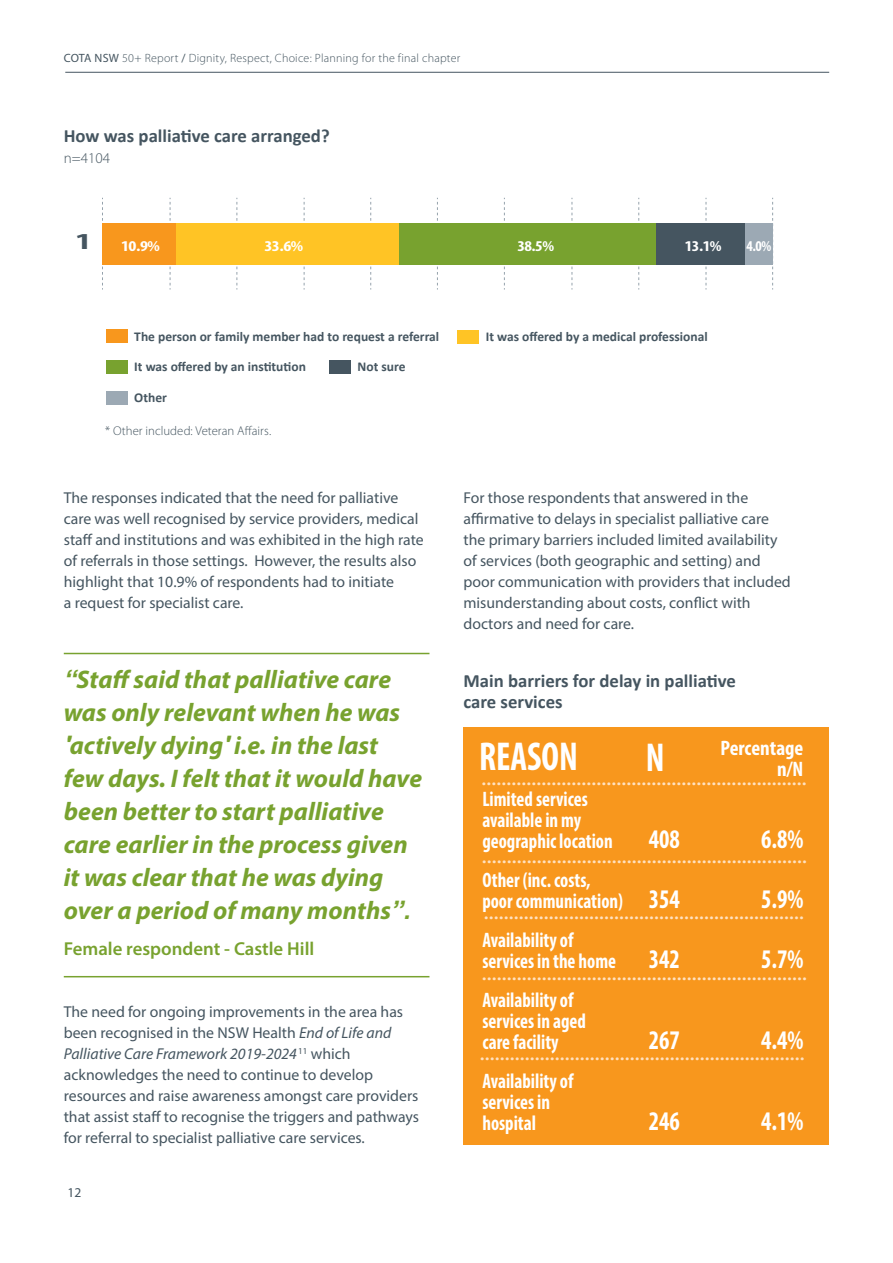
<style>
.page{position:relative;width:893px;height:1263px;background:#fff}
.page>*{position:absolute;margin:0;border:0;box-sizing:border-box;transform-origin:0 0}
.t1{font:700 condensed 40.5px "Myriad Pro";color:#fff;scale:.9 1}
.t2{font:700 condensed 27px "Myriad Pro";color:#fff;scale:.9 1}
.t3{font:italic 700 25.5px/33px "Myriad Pro";color:#78a22f}
.t4{font:700 condensed 22.95px "Myriad Pro";color:#455560;scale:1.63 1}
.t5{font:700 condensed 21px/21px "Myriad Pro";color:#fff;scale:.9 1}
.t6{font:700 condensed 21px/21px "Myriad Pro";color:#fff;text-align:right}
.t7{font:700 18.75px/21px "Calibri";color:#455560}
.t8{font:600 18.75px "Myriad Pro";color:#78a22f}
.t9{font:700 18px "Optima";color:#ffe1c0}
.t10{font:15.75px/21px "Myriad Pro";color:#455560}
.t11{font:700 condensed 15px "Myriad Pro";letter-spacing:-.025em;color:#fff;scale:1.25 1}
.t12{font:700 condensed 15px "Myriad Pro";letter-spacing:-.025em;color:#fff;scale:1.19 1}
.t13{font:300 15px "Myriad Pro";color:#455560}
.t14{font:700 condensed 15px "Myriad Pro";letter-spacing:-.025em;color:#fff}
.t15{font:700 13.5px "Calibri";color:#455560}
.t16{font:13.5px "Myriad Pro";color:#455560}
.t17{font:300 12.75px "Myriad Pro";color:#455560}
.t18{font:300 12px "Myriad Pro";letter-spacing:.02em;color:#455560}
.s1{font-weight:400}
.s2{font-family:"Arial"}
.s3{font-style:italic}
.s4{font-size:27px}
</style>
<div class="page">
<hr style="left:65px;top:72px;width:764px;height:1px;background:#455560">
<div style="left:463px;top:727px;width:366px;height:418px;background:#f8971d"></div>
<svg style="left:102px;top:198px;width:1px;height:92px"></svg>
<svg style="left:170px;top:198px;width:1px;height:92px"></svg>
<svg style="left:237px;top:198px;width:1px;height:92px"></svg>
<svg style="left:304px;top:198px;width:1px;height:92px"></svg>
<svg style="left:370px;top:198px;width:1px;height:92px"></svg>
<svg style="left:437px;top:198px;width:1px;height:92px"></svg>
<svg style="left:504px;top:198px;width:1px;height:92px"></svg>
<svg style="left:572px;top:198px;width:1px;height:92px"></svg>
<svg style="left:638px;top:198px;width:1px;height:92px"></svg>
<svg style="left:706px;top:198px;width:1px;height:92px"></svg>
<svg style="left:772px;top:198px;width:1px;height:92px"></svg>
<div style="left:102px;top:224px;width:74px;height:41px;background:#f8971d"></div>
<div style="left:176px;top:224px;width:224px;height:41px;background:#ffc425"></div>
<div style="left:399px;top:224px;width:258px;height:41px;background:#78a22f"></div>
<div style="left:657px;top:224px;width:88px;height:41px;background:#455560"></div>
<div style="left:745px;top:224px;width:28px;height:41px;background:#9ca9b4"></div>
<div style="left:106px;top:330px;width:21px;height:13px;background:#f8971d"></div>
<div style="left:458px;top:330px;width:21px;height:13px;background:#ffc425"></div>
<div style="left:106px;top:360px;width:21px;height:13px;background:#78a22f"></div>
<div style="left:330px;top:360px;width:21px;height:13px;background:#455560"></div>
<div style="left:106px;top:391px;width:21px;height:13px;background:#9ca9b4"></div>
<hr style="left:64px;top:653px;width:365px;height:1px;background:#78a22f">
<hr style="left:64px;top:976px;width:365px;height:1px;background:#78a22f">
<p class="t18" style="left:64px;top:51px;width:398px"><span class="s1">COTA NSW</span> 50+ Report <span class="s1">/</span> Dignity, Respect, Choice: Planning for the final chapter</p>
<p class="t7" style="left:64px;top:124px;width:267px">How was palliative care arranged?</p>
<p class="t13" style="left:64px;top:149px;width:48px">n=4104</p>
<h3 class="t4" style="left:76px;top:227px;width:11px">1</h3>
<p class="t11" style="left:121px;top:236px;width:33px">10.9%</p>
<p class="t11" style="left:264px;top:236px;width:33px">33.6%</p>
<p class="t12" style="left:517px;top:236px;width:32px">38.5%</p>
<p class="t12" style="left:685px;top:236px;width:32px">13.1%</p>
<p class="t14" style="left:746px;top:236px;width:26px">4.0%</p>
<p class="t15" style="left:134px;top:328px;width:306px">The person or family member had to request a referral</p>
<p class="t15" style="left:486px;top:328px;width:223px">It was offered by a medical professional</p>
<p class="t15" style="left:134px;top:358px;width:173px">It was offered by an institution</p>
<p class="t15" style="left:358px;top:358px;width:49px">Not sure</p>
<p class="t15" style="left:134px;top:389px;width:34px">Other</p>
<p class="t17" style="left:105px;top:423px;width:168px">* Other included: Veteran Affairs.</p>
<p class="t10" style="left:64px;top:487px;width:361px">The responses indicated that the need for palliative care was well recognised by service providers, medical staff and institutions and was exhibited in the high rate of referrals in those settings. However, the results also highlight that 10.9% of respondents had to initiate<br>a request for specialist care.</p>
<p class="t3" style="left:64px;top:662px;width:360px"><span class="s2">“</span>Staff said that palliative care was only relevant when he was <span class="s2">'</span>actively dying<span class="s2">'</span> i.e. in the last few days. I felt that it would have been better to start palliative care earlier in the process given it was clear that he was dying over a period of many months<span class="s2">”.</span></p>
<p class="t8" style="left:64px;top:936px;width:252px">Female respondent - Castle Hill</p>
<p class="t10" style="left:64px;top:1000px;width:357px">The need for ongoing improvements in the area has been recognised in the NSW Health <span class="s3">End of Life and Palliative Care Framework 2019-2024</span> <sup>11</sup> which acknowledges the need to continue to develop resources and raise awareness amongst care providers that assist staff to recognise the triggers and pathways for referral to specialist palliative care services.</p>
<p class="t16" style="left:68px;top:1184px;width:15px">12</p>
<p class="t10" style="left:463px;top:487px;width:329px">For those respondents that answered in the affirmative to delays in specialist palliative care the primary barriers included limited availability of services (both geographic and setting) and poor communication with providers that included misunderstanding about costs, conflict with doctors and need for care.</p>
<p class="t7" style="left:463px;top:669px;width:274px">Main barriers for delay in palliative care services</p>
<h1 class="t1" style="left:479px;top:731px;width:111px">REASON</h1>
<h1 class="t1" style="left:646px;top:732px;width:22px">N</h1>
<h3 class="t6" style="left:721px;top:737px;width:84px">Percentage n/N</h3>
<p class="t9" style="left:481px;top:768px;width:327px">.................................................................</p>
<h3 class="t5" style="left:482px;top:788px;width:146px">Limited services available in my geographic location</h3>
<h2 class="t2" style="left:649px;top:822px;width:36px">408</h2>
<h2 class="t2" style="left:761px;top:822px;width:49px">6.8%</h2>
<h3 class="t5" style="left:482px;top:869px;width:221px">Other (inc. costs,<br>poor communication) <span class="s4">354</span></h3>
<p class="t9" style="left:482px;top:846px;width:327px">.................................................................</p>
<h2 class="t2" style="left:761px;top:882px;width:49px">5.9%</h2>
<p class="t9" style="left:484px;top:903px;width:322px">................................................................</p>
<h3 class="t5" style="left:482px;top:929px;width:221px">Availability of<br>services in the home <span class="s4">342</span></h3>
<h2 class="t2" style="left:761px;top:942px;width:49px">5.7%</h2>
<p class="t9" style="left:482px;top:964px;width:327px">.................................................................</p>
<h3 class="t5" style="left:482px;top:989px;width:117px">Availability of services in aged care facility</h3>
<h2 class="t2" style="left:649px;top:1023px;width:36px">267</h2>
<h2 class="t2" style="left:761px;top:1023px;width:49px">4.4%</h2>
<p class="t9" style="left:480px;top:1044px;width:327px">.................................................................</p>
<h3 class="t5" style="left:482px;top:1070px;width:103px">Availability of services in hospital</h3>
<h2 class="t2" style="left:649px;top:1104px;width:36px">246</h2>
<h2 class="t2" style="left:761px;top:1104px;width:49px">4.1%</h2>
</div>
